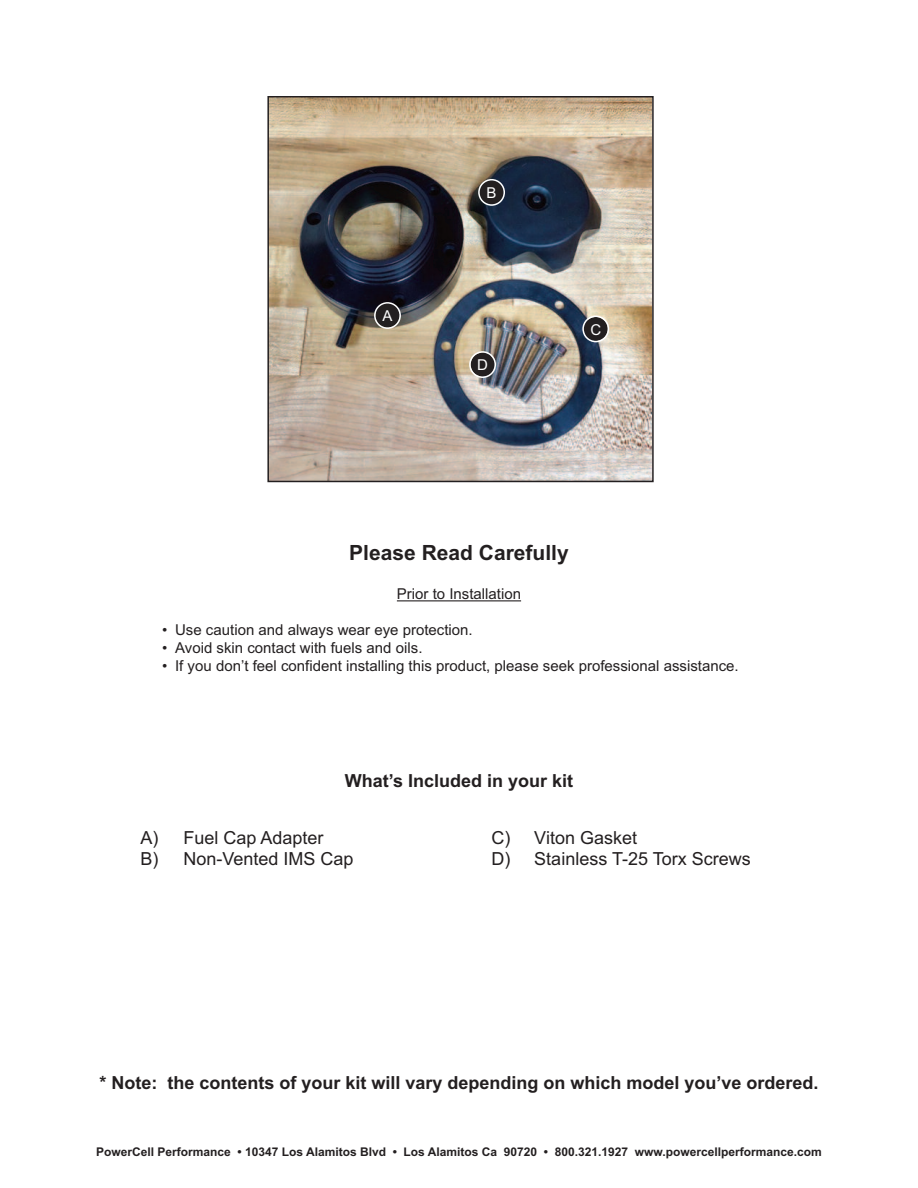
<style>
.page{position:relative;width:918px;height:1188px;background:#fff}
.page>*{position:absolute;margin:0;border:0;box-sizing:border-box;transform-origin:0 0}
.t1{font:700 21px "Arial";color:#231f20}
.t2{font:700 18px "Arial";color:#231f20}
.t3{font:18px/21.6px "Arial";color:#231f20}
.t4{font:15px "Arial";color:#231f20}
.t5{font:15px "Arial";color:#fff}
.t6{font:700 12px "Arial";color:#231f20}
</style>
<div class="page">
<img style="left:270px;top:99px;width:381px;height:380px">
<div style="left:267px;top:96px;width:387px;height:386px;border:2px solid #231f20"></div>
<hr style="left:397px;top:600px;width:124px;height:1px;background:#231f20">
<svg style="left:374px;top:302px;width:27px;height:27px"></svg>
<svg style="left:478px;top:179px;width:27px;height:27px"></svg>
<svg style="left:582px;top:316px;width:27px;height:26px"></svg>
<svg style="left:469px;top:351px;width:27px;height:27px"></svg>
<p class="t5" style="left:383px;top:307px;width:12px">A</p>
<p class="t5" style="left:487px;top:184px;width:12px">B</p>
<p class="t5" style="left:477px;top:356px;width:12px">D</p>
<p class="t5" style="left:590px;top:321px;width:12px">C</p>
<h1 class="t1" style="left:349px;top:541px;width:221px">Please Read Carefully</h1>
<p class="t4" style="left:397px;top:585px;width:126px">Prior to Installation</p>
<p class="t4" style="left:162px;top:621px;width:312px">• Use caution and always wear eye protection.</p>
<p class="t4" style="left:162px;top:639px;width:262px">• Avoid skin contact with fuels and oils.</p>
<p class="t4" style="left:162px;top:657px;width:578px">• If you don’t feel confident installing this product, please seek professional assistance.</p>
<p class="t2" style="left:345px;top:770px;width:230px">What’s Included in your kit</p>
<p class="t3" style="left:141px;top:827px;width:214px">A) Fuel Cap Adapter<br>B) Non-Vented IMS Cap</p>
<p class="t3" style="left:492px;top:827px;width:261px">C) Viton Gasket<br>D) Stainless T-25 Torx Screws</p>
<p class="t2" style="left:99px;top:1072px;width:721px">* Note: the contents of your kit will vary depending on which model you’ve ordered.</p>
<p class="t6" style="left:96px;top:1145px;width:727px">PowerCell Performance • 10347 Los Alamitos Blvd • Los Alamitos Ca 90720 • 800.321.1927 www.powercellperformance.com</p>
</div>
